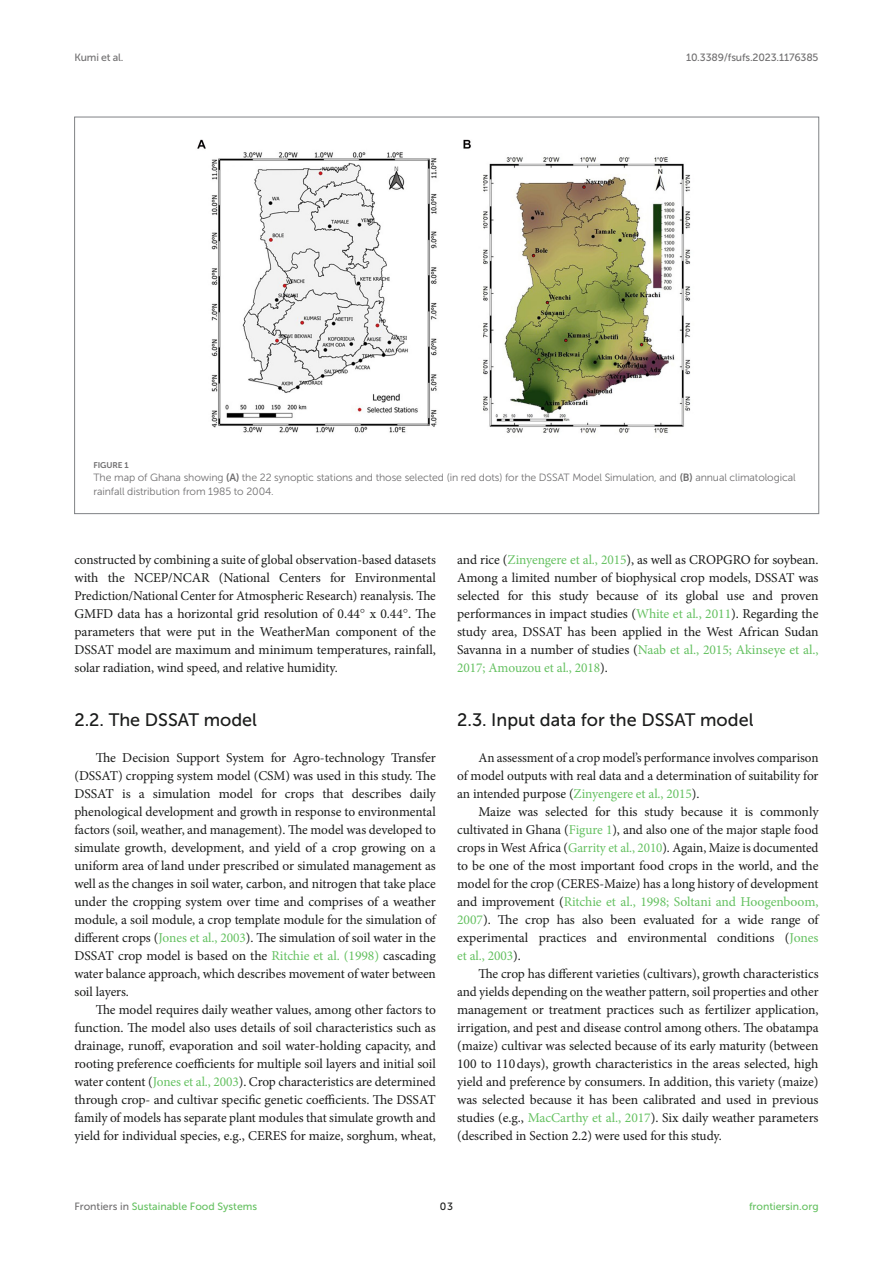
<style>
.page{position:relative;width:893px;height:1263px;background:#fff}
.page>*{position:absolute;margin:0;border:0;box-sizing:border-box;transform-origin:0 0}
.HEAD_2{font:18px "Museo Sans 500";color:#1b1c1b}
.TEXT{font:13.5px/18px "Minion Pro";letter-spacing:-.005em;color:#1b1c1b;text-align:justify}
.TEXT_FLUSH{font:13.5px/18px "Minion Pro";letter-spacing:-.005em;color:#1b1c1b;text-align:justify}
.FIG_LEG{font:10.5px/13.5px "Museo Sans 300";letter-spacing:-.01em;color:#706f70}
.t1{font:10.5px "Museo Sans 500";color:#65c161}
.t2{font:10.5px "Museo Sans 500";letter-spacing:-.015em;color:#706f70}
.t3{font:10.5px "Museo Sans 500";color:#1b1c1b}
.FIG_HD{font:8.25px "Museo Sans 700";letter-spacing:-.01em;color:#706f70}
.s1{font-family:"Museo Sans 700"}
.s2{font-family:"STIX"}
.s3{color:#65c161}
.s4{color:#706f70}
</style>
<div class="page">
<img style="left:197px;top:139px;width:494px;height:295px">
<p class="t2" style="left:74px;top:51px;width:51px">Kumi et al.</p>
<p class="t2" style="left:686px;top:51px;width:134px">10.3389/fsufs.2023.1176385</p>
<p class="FIG_HD" style="left:94px;top:460px;width:37px">FIGURE 1</p>
<p class="FIG_LEG" style="left:94px;top:471px;width:704px">The map of Ghana showing <span class="s1">(A)</span> the 22 synoptic stations and those selected (in red dots) for the DSSAT Model Simulation, and <span class="s1">(B)</span> annual climatological rainfall distribution from 1985 to 2004.</p>
<p class="TEXT" style="left:74px;top:551px;width:363px">constructed by combining a suite of global observation-based datasets with the NCEP/NCAR (National Centers for Environmental Prediction/National Center for Atmospheric Research) reanalysis. The GMFD data has a horizontal grid resolution of 0.44<span class="s2">°</span> x 0.44<span class="s2">°</span>. The parameters that were put in the WeatherMan component of the DSSAT model are maximum and minimum temperatures, rainfall, solar radiation, wind speed, and relative humidity.</p>
<p class="HEAD_2" style="left:74px;top:710px;width:184px">2.2. The DSSAT model</p>
<p class="TEXT_FLUSH" style="left:74px;top:749px;width:363px;text-indent:21px">The Decision Support System for Agro-technology Transfer (DSSAT) cropping system model (CSM) was used in this study. The DSSAT is a simulation model for crops that describes daily phenological development and growth in response to environmental factors (soil, weather, and management). The model was developed to simulate growth, development, and yield of a crop growing on a uniform area of land under prescribed or simulated management as well as the changes in soil water, carbon, and nitrogen that take place under the cropping system over time and comprises of a weather module, a soil module, a crop template module for the simulation of different crops (<span class="s3">Jones et al., 2003</span>). The simulation of soil water in the DSSAT crop model is based on the <span class="s3">Ritchie et al. (1998)</span> cascading water balance approach, which describes movement of water between soil layers.</p>
<p class="TEXT" style="left:74px;top:1001px;width:363px;text-indent:21px">The model requires daily weather values, among other factors to function. The model also uses details of soil characteristics such as drainage, runoff, evaporation and soil water-holding capacity, and rooting preference coefficients for multiple soil layers and initial soil water content (<span class="s3">Jones et al., 2003</span>). Crop characteristics are determined through crop- and cultivar specific genetic coefficients. The DSSAT family of models has separate plant modules that simulate growth and yield for individual species, e.g., CERES for maize, sorghum, wheat,</p>
<p class="TEXT" style="left:457px;top:551px;width:363px">and rice (<span class="s3">Zinyengere et al., 2015</span>), as well as CROPGRO for soybean.<br>Among a limited number of biophysical crop models, DSSAT was selected for this study because of its global use and proven performances in impact studies (<span class="s3">White et al., 2011</span>). Regarding the study area, DSSAT has been applied in the West African Sudan Savanna in a number of studies (<span class="s3">Naab et al., 2015; Akinseye et al., 2017; Amouzou et al., 2018</span>).</p>
<p class="HEAD_2" style="left:457px;top:710px;width:298px">2.3. Input data for the DSSAT model</p>
<p class="TEXT_FLUSH" style="left:457px;top:749px;width:363px;text-indent:21px">An assessment of a crop model’s performance involves comparison of model outputs with real data and a determination of suitability for an intended purpose (<span class="s3">Zinyengere et al., 2015</span>).</p>
<p class="TEXT" style="left:457px;top:803px;width:363px;text-indent:21px">Maize was selected for this study because it is commonly cultivated in Ghana (<span class="s3">Figure 1</span>), and also one of the major staple food crops in West Africa (<span class="s3">Garrity et al., 2010</span>). Again, Maize is documented to be one of the most important food crops in the world, and the model for the crop (CERES-Maize) has a long history of development and improvement (<span class="s3">Ritchie et al., 1998; Soltani and Hoogenboom, 2007</span>). The crop has also been evaluated for a wide range of experimental practices and environmental conditions (<span class="s3">Jones et al., 2003</span>).</p>
<p class="TEXT" style="left:457px;top:965px;width:363px;text-indent:21px">The crop has different varieties (cultivars), growth characteristics and yields depending on the weather pattern, soil properties and other management or treatment practices such as fertilizer application, irrigation, and pest and disease control among others. The obatampa (maize) cultivar was selected because of its early maturity (between 100 to 110days), growth characteristics in the areas selected, high yield and preference by consumers. In addition, this variety (maize) was selected because it has been calibrated and used in previous studies (e.g., <span class="s3">MacCarthy et al., 2017</span>). Six daily weather parameters (described in Section 2.2) were used for this study.</p>
<p class="t1" style="left:74px;top:1200px;width:184px"><span class="s4">Frontiers in</span> Sustainable Food Systems</p>
<p class="t3" style="left:440px;top:1200px;width:15px">03</p>
<p class="t1" style="left:749px;top:1200px;width:71px">frontiersin.org</p>
</div>
